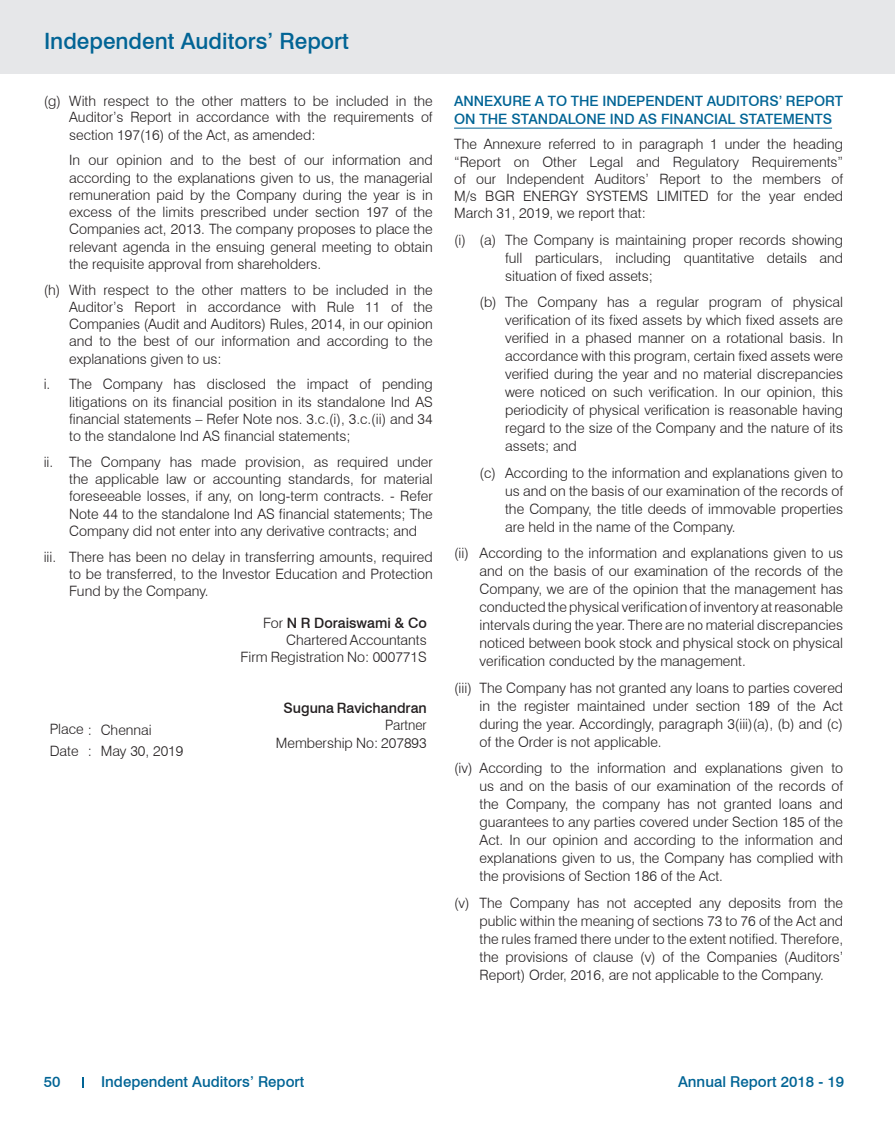
<style>
.page{position:relative;width:895px;height:1131px;background:#fff}
.page>*{position:absolute;margin:0;border:0;box-sizing:border-box;transform-origin:0 0}
.t1{font:500 22.5px "Swiss 721 BT";color:#016495}
.t2{font:500 15px "Swiss 721 BT";color:#016495}
.t3{font:300 14.25px/18px "Swiss 721 BT";color:#231f20;text-align:justify}
.t4{font:500 14.25px/17.2px "Swiss 721 BT";color:#016495}
.t5{font:300 14.25px/17.2px "Swiss 721 BT";color:#231f20;text-align:right;scale:.95 1}
.t6{font:500 14.25px "Swiss 721 BT";color:#231f20}
.s1{font-weight:500}
</style>
<div class="page">
<div style="left:0;top:0;width:895px;height:74px;background:#e6e7e9"></div>
<hr style="left:454px;top:128px;width:378px;height:1px;background:#016495">
<h1 class="t1" style="left:44px;top:27px;width:306px">Independent Auditors’ Report</h1>
<p class="t3" style="left:69px;top:92px;width:365px;line-height:17.1px;text-indent:-26px">(g) With respect to the other matters to be included in the Auditor’s Report in accordance with the requirements of section 197(16) of the Act, as amended:</p>
<p class="t3" style="left:69px;top:152px;width:365px;line-height:17.2px">In our opinion and to the best of our information and according to the explanations given to us, the managerial remuneration paid by the Company during the year is in excess of the limits prescribed under section 197 of the Companies act, 2013. The company proposes to place the relevant agenda in the ensuing general meeting to obtain the requisite approval from shareholders.</p>
<p class="t3" style="left:69px;top:281px;width:365px;line-height:17.2px;text-indent:-26px">(h) With respect to the other matters to be included in the Auditor’s Report in accordance with Rule 11 of the Companies (Audit and Auditors) Rules, 2014, in our opinion and to the best of our information and according to the explanations given to us:</p>
<p class="t3" style="left:69px;top:376px;width:365px;line-height:17.2px;text-indent:-26px">i. The Company has disclosed the impact of pending litigations on its financial position in its standalone Ind AS financial statements – Refer Note nos. 3.c.(i), 3.c.(ii) and 34 to the standalone Ind AS financial statements;</p>
<p class="t3" style="left:69px;top:453px;width:365px;line-height:17.2px;text-indent:-26px">ii. The Company has made provision, as required under the applicable law or accounting standards, for material foreseeable losses, if any, on long-term contracts. - Refer Note 44 to the standalone Ind AS financial statements; The Company did not enter into any derivative contracts; and</p>
<p class="t3" style="left:69px;top:548px;width:365px;line-height:17.2px;text-indent:-26px">iii. There has been no delay in transferring amounts, required to be transferred, to the Investor Education and Protection Fund by the Company.</p>
<p class="t3" style="left:240px;top:614px;width:188px;line-height:17.2px;text-align:right">For <span class="s1">N R Doraiswami &amp; Co<br></span>Chartered Accountants<br>Firm Registration No: 000771S</p>
<p class="t3" style="left:50px;top:719px;width:135px;line-height:21.6px">Place : Chennai<br>Date : May 30, 2019</p>
<p class="t6" style="left:283px;top:699px;width:145px">Suguna Ravichandran</p>
<p class="t5" style="left:276px;top:716px;width:160px">Partner<br>Membership No: 207893</p>
<p class="t4" style="left:454px;top:92px;width:391px">ANNEXURE A TO THE INDEPENDENT AUDITORS’ REPORT<br>ON THE STANDALONE IND AS FINANCIAL STATEMENTS</p>
<p class="t3" style="left:454px;top:135px;width:391px;line-height:17.2px">The Annexure referred to in paragraph 1 under the heading “Report on Other Legal and Regulatory Requirements” of our Independent Auditors’ Report to the members of M/s BGR ENERGY SYSTEMS LIMITED for the year ended March 31, 2019, we report that:</p>
<p class="t3" style="left:505px;top:231px;width:339px;text-indent:-51px">(i) (a) The Company is maintaining proper records showing full particulars, including quantitative details and situation of fixed assets;</p>
<p class="t3" style="left:505px;top:293px;width:340px;text-indent:-26px">(b) The Company has a regular program of physical verification of its fixed assets by which fixed assets are verified in a phased manner on a rotational basis. In accordance with this program, certain fixed assets were verified during the year and no material discrepancies were noticed on such verification. In our opinion, this periodicity of physical verification is reasonable having regard to the size of the Company and the nature of its assets; and</p>
<p class="t3" style="left:505px;top:464px;width:340px;text-indent:-26px">(c) According to the information and explanations given to us and on the basis of our examination of the records of the Company, the title deeds of immovable properties are held in the name of the Company.</p>
<p class="t3" style="left:479px;top:544px;width:365px;text-indent:-26px">(ii) According to the information and explanations given to us and on the basis of our examination of the records of the Company, we are of the opinion that the management has conducted the physical verification of inventory at reasonable intervals during the year. There are no material discrepancies noticed between book stock and physical stock on physical verification conducted by the management.</p>
<p class="t3" style="left:479px;top:679px;width:365px;text-indent:-26px">(iii) The Company has not granted any loans to parties covered in the register maintained under section 189 of the Act during the year. Accordingly, paragraph 3(iii)(a), (b) and (c) of the Order is not applicable.</p>
<p class="t3" style="left:479px;top:759px;width:365px;text-indent:-26px">(iv) According to the information and explanations given to us and on the basis of our examination of the records of the Company, the company has not granted loans and guarantees to any parties covered under Section 185 of the Act. In our opinion and according to the information and explanations given to us, the Company has complied with the provisions of Section 186 of the Act.</p>
<p class="t3" style="left:479px;top:894px;width:365px;text-indent:-26px">(v) The Company has not accepted any deposits from the public within the meaning of sections 73 to 76 of the Act and the rules framed there under to the extent notified. Therefore, the provisions of clause (v) of the Companies (Auditors’ Report) Order, 2016, are not applicable to the Company.</p>
<p class="t2" style="left:44px;top:1073px;width:18px">50</p>
<p class="t2" style="left:101px;top:1073px;width:205px">Independent Auditors’ Report</p>
<p class="t2" style="left:678px;top:1073px;width:167px">Annual Report 2018 - 19</p>
</div>
